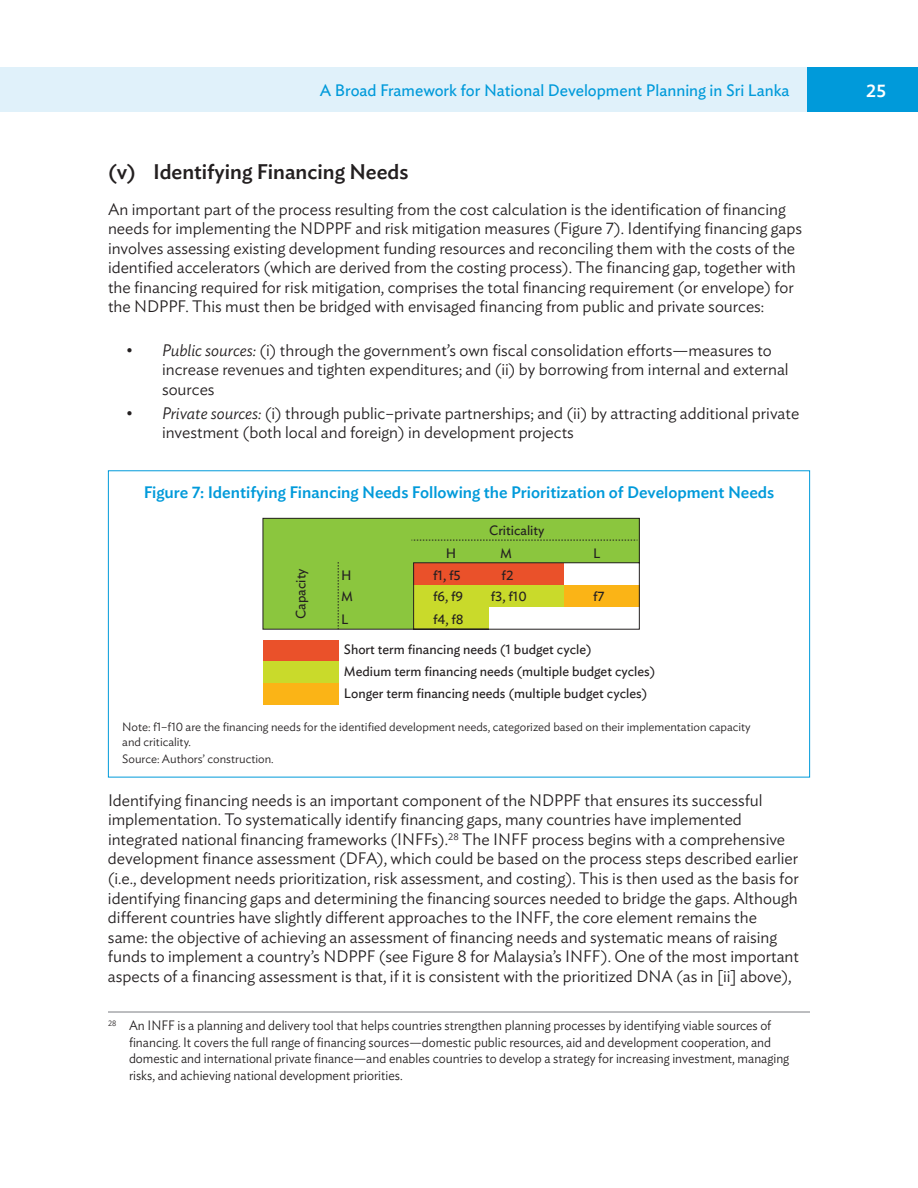
<style>
.page{position:relative;width:918px;height:1188px;background:#fff}
.page>*{position:absolute;margin:0;border:0;box-sizing:border-box;transform-origin:0 0}
.t1{font:500 21px "Ideal Sans";color:#231f20}
.t2{font:500 18px "Ideal Sans";color:#fff}
.t3{font:300 16.5px/19.5px "Ideal Sans";color:#231f20}
.t4{font:500 16.5px "Ideal Sans";color:#009ada}
.t5{font:16.5px "Ideal Sans";color:#009ada}
.t6{font:300 13.5px/16.5px "Ideal Sans";color:#231f20;scale:.95 1}
.t7{font:13.5px/21.8px "Ideal Sans";color:#231f20}
.t8{font:300 12px/14.4px "Ideal Sans";color:#231f20}
.s1{font-style:italic}
</style>
<div class="page">
<div style="left:0;top:67px;width:807px;height:45px;background:#e0f1fa"></div>
<div style="left:807px;top:67px;width:111px;height:45px;background:#009ada"></div>
<div style="left:263px;top:640px;width:75px;height:21px;background:#ea512a"></div>
<div style="left:263px;top:661px;width:75px;height:22px;background:#c9da2b"></div>
<div style="left:263px;top:683px;width:75px;height:22px;background:#fbb416"></div>
<svg style="left:263px;top:518px;width:377px;height:112px;background:#a8bf4e"></svg>
<hr style="left:108px;top:1012px;width:702px;height:1px;background:#a8a9ad">
<p class="t5" style="left:320px;top:78px;width:471px">A Broad Framework for National Development Planning in Sri Lanka</p>
<p class="t2" style="left:866px;top:77px;width:21px">25</p>
<p class="t1" style="left:108px;top:155px;width:302px">(v) Identifying Financing Needs</p>
<p class="t3" style="left:108px;top:198px;width:696px">An important part of the process resulting from the cost calculation is the identification of financing needs for implementing the NDPPF and risk mitigation measures (Figure 7). Identifying financing gaps involves assessing existing development funding resources and reconciling them with the costs of the identified accelerators (which are derived from the costing process). The financing gap, together with the financing required for risk mitigation, comprises the total financing requirement (or envelope) for the NDPPF. This must then be bridged with envisaged financing from public and private sources:</p>
<p class="t3" style="left:162px;top:339px;width:628px;text-indent:-36px">• <span class="s1">Public sources:</span> (i) through the government’s own fiscal consolidation efforts—measures to increase revenues and tighten expenditures; and (ii) by borrowing from internal and external sources</p>
<p class="t3" style="left:162px;top:402px;width:639px;text-indent:-36px">• <span class="s1">Private sources:</span> (i) through public–private partnerships; and (ii) by attracting additional private investment (both local and foreign) in development projects</p>
<p class="t4" style="left:144px;top:479px;width:632px">Figure 7: Identifying Financing Needs Following the Prioritization of Development Needs</p>
<p class="t7" style="left:489px;top:518px;width:57px">Criticality</p>
<p class="t7" style="left:289px;top:619px;width:52px;rotate:-90deg">Capacity</p>
<p class="t7" style="left:446px;top:541px;width:12px">H</p>
<p class="t7" style="left:500px;top:541px;width:13px">M</p>
<p class="t7" style="left:593px;top:541px;width:9px">L</p>
<p class="t7" style="left:341px;top:563px;width:12px">H</p>
<p class="t7" style="left:433px;top:563px;width:29px">f1, f5</p>
<p class="t7" style="left:502px;top:563px;width:14px">f2</p>
<p class="t7" style="left:341px;top:585px;width:13px">M</p>
<p class="t7" style="left:433px;top:585px;width:32px">f6, f9</p>
<p class="t7" style="left:491px;top:585px;width:38px">f3, f10</p>
<p class="t7" style="left:593px;top:585px;width:13px">f7</p>
<p class="t7" style="left:341px;top:607px;width:9px">L</p>
<p class="t7" style="left:433px;top:607px;width:32px">f4, f8</p>
<p class="t7" style="left:344px;top:638px;width:313px">Short term financing needs (1 budget cycle)<br>Medium term financing needs (multiple budget cycles)<br>Longer term financing needs (multiple budget cycles)</p>
<p class="t8" style="left:122px;top:719px;width:630px">Note: f1–f10 are the financing needs for the identified development needs, categorized based on their implementation capacity and criticality.</p>
<p class="t8" style="left:122px;top:751px;width:153px">Source: Authors’ construction.</p>
<p class="t3" style="left:108px;top:789px;width:693px">Identifying financing needs is an important component of the NDPPF that ensures its successful implementation. To systematically identify financing gaps, many countries have implemented integrated national financing frameworks (INFFs).<sup>28</sup> The INFF process begins with a comprehensive development finance assessment (DFA), which could be based on the process steps described earlier (i.e., development needs prioritization, risk assessment, and costing). This is then used as the basis for identifying financing gaps and determining the financing sources needed to bridge the gaps. Although different countries have slightly different approaches to the INFF, the core element remains the same: the objective of achieving an assessment of financing needs and systematic means of raising funds to implement a country’s NDPPF (see Figure 8 for Malaysia’s INFF). One of the most important aspects of a financing assessment is that, if it is consistent with the prioritized DNA (as in [ii] above),</p>
<p class="t6" style="left:129px;top:1016px;width:697px;text-indent:-21px"><sup>28</sup> An INFF is a planning and delivery tool that helps countries strengthen planning processes by identifying viable sources of financing. It covers the full range of financing sources—domestic public resources, aid and development cooperation, and domestic and international private finance—and enables countries to develop a strategy for increasing investment, managing risks, and achieving national development priorities.</p>
</div>
